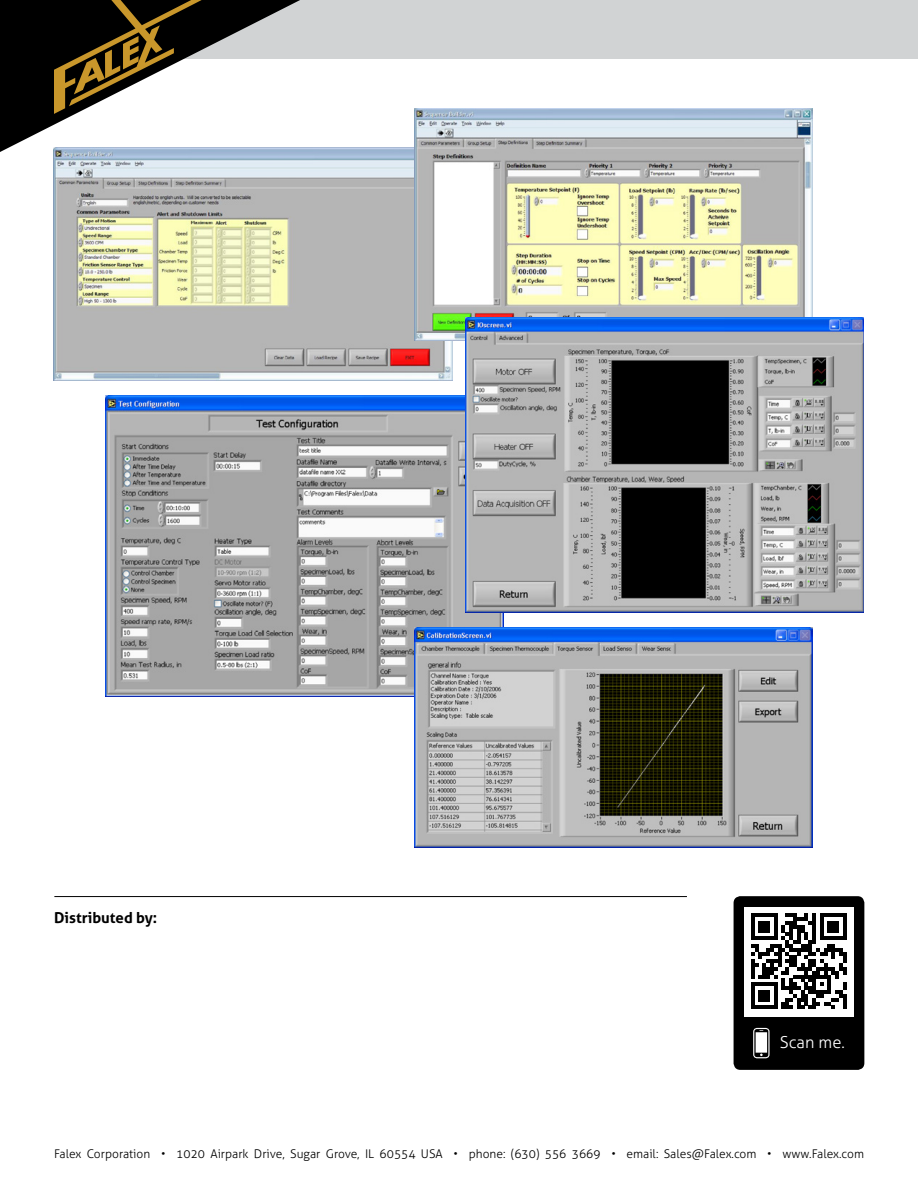
<style>
.page{position:relative;width:918px;height:1188px;background:#fff}
.page>*{position:absolute;margin:0;border:0;box-sizing:border-box;transform-origin:0 0}
.t1{font:300 16.5px "Aller";color:#fff}
.t2{font:700 15px "Aller";color:#000}
.t3{font:300 12px "Aller";color:#000}
</style>
<div class="page">
<div style="left:0;top:0;width:918px;height:58px;background:#d1d3d4"></div>
<svg style="left:0;top:0;width:300px;height:152px"></svg>
<svg style="left:54px;top:0;width:148px;height:114px"></svg>
<hr style="left:54px;top:896px;width:633px;height:1px;background:#000">
<div style="left:734px;top:896px;width:130px;height:174px;background:#000;border-radius:7px"></div>
<div style="left:744px;top:907px;width:110px;height:109px;background:#fff"></div>
<svg style="left:751px;top:913px;width:96px;height:96px"></svg>
<div style="left:753px;top:1028px;width:17px;height:30px;border:3px solid #fff;border-radius:2px"></div>
<svg style="left:754px;top:1029px;width:14px;height:28px"></svg>
<img style="left:54px;top:148px;width:398px;height:232px">
<img style="left:414px;top:108px;width:398px;height:232px">
<img style="left:106px;top:395px;width:398px;height:301px">
<img style="left:465px;top:318px;width:399px;height:295px">
<img style="left:414px;top:628px;width:398px;height:220px">
<p class="t2" style="left:54px;top:908px;width:105px">Distributed by:</p>
<h1 class="t1" style="left:780px;top:1032px;width:67px">Scan me.</h1>
<p class="t3" style="left:54px;top:1147px;width:812px">Falex Corporation • 1020 Airpark Drive, Sugar Grove, IL 60554 USA • phone: (630) 556 3669 • email: Sales@Falex.com • www.Falex.com</p>
</div>
